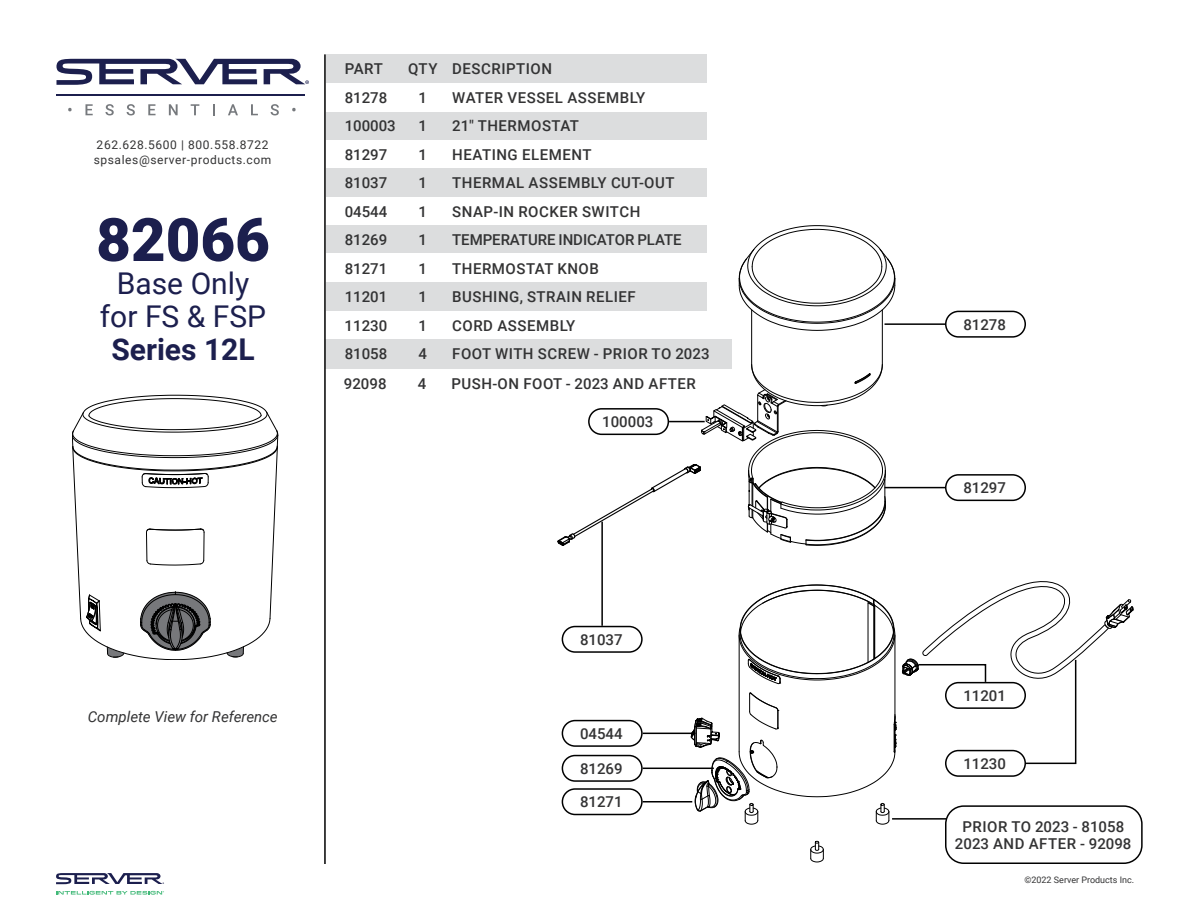
<style>
.page{position:relative;width:1188px;height:918px;background:#fff}
.page>*{position:absolute;margin:0;border:0;box-sizing:border-box;transform-origin:0 0}
.t1{font:900 60px "Roboto";color:#1c1f4e}
.t2{font:30px/33px "Roboto";color:#1c1f4e;text-align:center}
.t3{font:700 30px "Roboto";color:#1c1f4e}
.t4{font:500 15px "Roboto";letter-spacing:.02em;color:#333334}
.t5{font:500 15px/16.4px "Roboto";color:#333334;text-align:center}
.t6{font:500 15px "Roboto";letter-spacing:-.005em;color:#333334}
.t7{font:italic 15px "Roboto";color:#333334}
.t8{font:12px/14.4px "Roboto";letter-spacing:.05em;color:#333334}
.t9{font:9px "Roboto";color:#333334}
</style>
<div class="page">
<div style="left:326px;top:54px;width:380px;height:29px;background:#dcddde"></div>
<div style="left:326px;top:111px;width:380px;height:29px;background:#dcddde"></div>
<div style="left:326px;top:168px;width:380px;height:29px;background:#dcddde"></div>
<div style="left:326px;top:225px;width:380px;height:29px;background:#dcddde"></div>
<div style="left:326px;top:339px;width:406px;height:29px;background:#dcddde"></div>
<div style="left:326px;top:282px;width:380px;height:29px;background:#dcddde"></div>
<hr style="left:751px;top:310px;width:1px;height:55px;background:#000">
<hr style="left:882px;top:310px;width:1px;height:55px;background:#000">
<svg style="left:738px;top:225px;width:158px;height:106px"></svg>
<svg style="left:810px;top:841px;width:14px;height:21px"></svg>
<svg style="left:681px;top:584px;width:215px;height:241px"></svg>
<svg style="left:558px;top:364px;width:328px;height:182px"></svg>
<hr style="left:669px;top:421px;width:36px;height:1px;background:#000">
<div style="left:589px;top:409px;width:79px;height:25px;background:#fff;border-radius:13px"></div>
<div style="left:588px;top:408px;width:81px;height:27px;border:2px solid #000;border-radius:13px"></div>
<hr style="left:643px;top:768px;width:71px;height:1px;background:#000">
<div style="left:562px;top:755px;width:81px;height:27px;border:2px solid #000;border-radius:13px"></div>
<hr style="left:643px;top:801px;width:49px;height:2px;background:#000">
<div style="left:562px;top:788px;width:81px;height:27px;border:2px solid #000;border-radius:13px"></div>
<hr style="left:885px;top:323px;width:141px;height:2px;background:#000">
<div style="left:946px;top:311px;width:79px;height:26px;background:#fff;border-radius:13px"></div>
<div style="left:945px;top:311px;width:81px;height:27px;border:2px solid #000;border-radius:13px"></div>
<hr style="left:885px;top:487px;width:141px;height:1px;background:#000">
<div style="left:946px;top:475px;width:79px;height:25px;background:#fff;border-radius:13px"></div>
<div style="left:945px;top:474px;width:81px;height:27px;border:2px solid #000;border-radius:13px"></div>
<div style="left:945px;top:750px;width:81px;height:27px;border:2px solid #000;border-radius:13px"></div>
<hr style="left:892px;top:818px;width:134px;height:2px;background:#000">
<div style="left:946px;top:806px;width:196px;height:57px;background:#fff;border-radius:18px"></div>
<div style="left:945px;top:805px;width:198px;height:59px;border:2px solid #000;border-radius:18px"></div>
<hr style="left:643px;top:733px;width:53px;height:1px;background:#000">
<div style="left:562px;top:720px;width:81px;height:27px;border:2px solid #000;border-radius:13px"></div>
<svg style="left:72px;top:395px;width:206px;height:265px"></svg>
<hr style="left:324px;top:54px;width:2px;height:810px;background:#000">
<div style="left:562px;top:626px;width:81px;height:27px;border:2px solid #000;border-radius:13px"></div>
<hr style="left:601px;top:522px;width:2px;height:104px;background:#000">
<svg style="left:902px;top:581px;width:232px;height:184px"></svg>
<hr style="left:56px;top:94px;width:249px;height:1px;background:#1c1f4e">
<svg style="left:68px;top:108px;width:4px;height:3px"></svg>
<svg style="left:85px;top:104px;width:8px;height:11px"></svg>
<svg style="left:105px;top:104px;width:9px;height:11px"></svg>
<svg style="left:127px;top:104px;width:8px;height:11px"></svg>
<svg style="left:148px;top:104px;width:8px;height:11px"></svg>
<svg style="left:169px;top:104px;width:9px;height:11px"></svg>
<svg style="left:191px;top:104px;width:8px;height:11px"></svg>
<svg style="left:213px;top:104px;width:2px;height:11px"></svg>
<svg style="left:228px;top:104px;width:10px;height:11px"></svg>
<svg style="left:251px;top:104px;width:7px;height:11px"></svg>
<svg style="left:271px;top:104px;width:8px;height:11px"></svg>
<svg style="left:292px;top:108px;width:4px;height:3px"></svg>
<svg style="left:56px;top:59px;width:253px;height:26px"></svg>
<svg style="left:56px;top:873px;width:108px;height:11px"></svg>
<svg style="left:56px;top:891px;width:108px;height:4px"></svg>
<p class="t8" style="left:94px;top:137px;width:179px">262.628.5600 | 800.558.8722 spsales@server-products.com</p>
<h1 class="t1" style="left:96px;top:198px;width:175px">82066</h1>
<h2 class="t2" style="left:100px;top:266px;width:168px">Base Only for FS &amp; FSP</h2>
<h2 class="t3" style="left:111px;top:328px;width:145px">Series 12L</h2>
<p class="t4" style="left:345px;top:58px;width:39px">PART</p>
<p class="t4" style="left:408px;top:58px;width:146px">QTY DESCRIPTION</p>
<p class="t4" style="left:345px;top:87px;width:44px">81278</p>
<p class="t4" style="left:419px;top:87px;width:10px">1</p>
<p class="t4" style="left:452px;top:87px;width:195px">WATER VESSEL ASSEMBLY</p>
<p class="t4" style="left:345px;top:115px;width:53px">100003</p>
<p class="t4" style="left:419px;top:115px;width:10px">1</p>
<p class="t4" style="left:452px;top:115px;width:128px">21" THERMOSTAT</p>
<p class="t4" style="left:345px;top:144px;width:44px">81297</p>
<p class="t4" style="left:419px;top:144px;width:10px">1</p>
<p class="t4" style="left:452px;top:144px;width:141px">HEATING ELEMENT</p>
<p class="t4" style="left:345px;top:172px;width:44px">81037</p>
<p class="t4" style="left:419px;top:172px;width:10px">1</p>
<p class="t4" style="left:452px;top:172px;width:224px">THERMAL ASSEMBLY CUT-OUT</p>
<p class="t4" style="left:345px;top:201px;width:44px">04544</p>
<p class="t4" style="left:419px;top:201px;width:10px">1</p>
<p class="t4" style="left:452px;top:201px;width:190px">SNAP-IN ROCKER SWITCH</p>
<p class="t4" style="left:345px;top:229px;width:44px">81269</p>
<p class="t4" style="left:419px;top:229px;width:10px">1</p>
<p class="t6" style="left:452px;top:229px;width:231px">TEMPERATURE INDICATOR PLATE</p>
<p class="t4" style="left:345px;top:258px;width:44px">81271</p>
<p class="t4" style="left:419px;top:258px;width:10px">1</p>
<p class="t4" style="left:452px;top:258px;width:148px">THERMOSTAT KNOB</p>
<p class="t4" style="left:345px;top:286px;width:44px">11201</p>
<p class="t4" style="left:419px;top:286px;width:10px">1</p>
<p class="t4" style="left:452px;top:286px;width:185px">BUSHING, STRAIN RELIEF</p>
<p class="t4" style="left:345px;top:315px;width:44px">11230</p>
<p class="t4" style="left:419px;top:315px;width:10px">1</p>
<p class="t4" style="left:452px;top:315px;width:125px">CORD ASSEMBLY</p>
<p class="t4" style="left:345px;top:343px;width:44px">81058</p>
<p class="t4" style="left:419px;top:343px;width:10px">4</p>
<p class="t4" style="left:452px;top:343px;width:259px">FOOT WITH SCREW - PRIOR TO 2023</p>
<p class="t4" style="left:344px;top:373px;width:44px">92098</p>
<p class="t4" style="left:418px;top:373px;width:10px">4</p>
<p class="t4" style="left:452px;top:373px;width:246px">PUSH-ON FOOT - 2023 AND AFTER</p>
<p class="t4" style="left:602px;top:411px;width:53px">100003</p>
<p class="t7" style="left:88px;top:706px;width:191px">Complete View for Reference</p>
<p class="t4" style="left:580px;top:629px;width:44px">81037</p>
<p class="t4" style="left:580px;top:723px;width:44px">04544</p>
<p class="t4" style="left:580px;top:758px;width:44px">81269</p>
<p class="t4" style="left:580px;top:792px;width:44px">81271</p>
<p class="t4" style="left:963px;top:314px;width:44px">81278</p>
<p class="t4" style="left:963px;top:477px;width:44px">81297</p>
<p class="t4" style="left:963px;top:685px;width:44px">11201</p>
<p class="t4" style="left:963px;top:753px;width:44px">11230</p>
<p class="t5" style="left:955px;top:818px;width:178px">PRIOR TO 2023 - 81058<br>2023 AND AFTER - 92098</p>
<p class="t9" style="left:1024px;top:874px;width:111px">©2022 Server Products Inc.</p>
</div>
